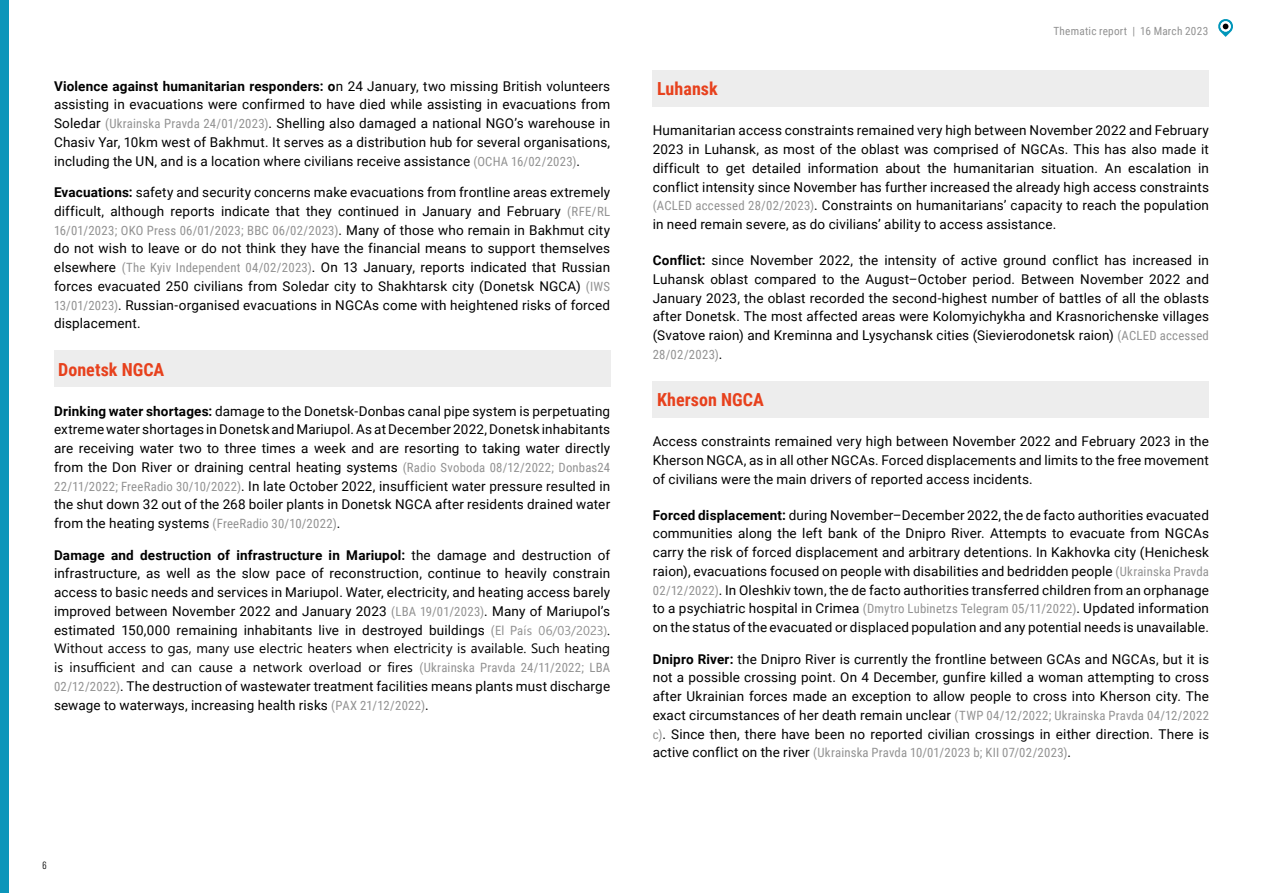
<style>
.page{position:relative;width:1263px;height:893px;background:#fff}
.page>*{position:absolute;margin:0;border:0;box-sizing:border-box;transform-origin:0 0}
.t1{font:700 18px "Roboto Condensed";letter-spacing:.005em;color:#e7411d}
.t2{font:13.5px/18.8px "Roboto";letter-spacing:.01em;color:#000;text-align:justify}
.t3{font:13.5px/18.8px "Segoe UI";letter-spacing:.01em;color:#000}
.t4{font:12.75px "Roboto Condensed";letter-spacing:.015em;color:#929292}
.t5{font:11.25px "Roboto Condensed";letter-spacing:.02em;color:#929292}
.t6{font:10.5px "Bebas Neue Pro Middle";color:#000}
.s1{font-weight:700}
.s2{font-family:"Roboto Condensed";font-size:12.75px;color:#929292}
.s3{font-family:"Roboto";font-size:13.5px;color:#000}
.s4{font-family:"Segoe UI";font-size:12.75px;color:#929292}
.s5{font-family:"Segoe UI"}
</style>
<div class="page">
<svg style="left:1218px;top:19px;width:15px;height:18px"></svg>
<div style="left:0;top:0;width:9px;height:893px;background:#0c96ba"></div>
<div style="left:54px;top:350px;width:556px;height:37px;background:#ededed"></div>
<div style="left:653px;top:70px;width:556px;height:37px;background:#ededed"></div>
<div style="left:653px;top:381px;width:556px;height:36px;background:#ededed"></div>
<p class="t2" style="left:54px;top:76px;width:558px"><span class="s1">Violence against humanitarian responders: o</span>n 24 January, two missing British volunteers assisting in evacuations were confirmed to have died while assisting in evacuations from Soledar <span class="s2">(Ukrainska Pravda 24/01/2023)</span>. Shelling also damaged a national NGO’s warehouse in Chasiv Yar, 10km west of Bakhmut. It serves as a distribution hub for several organisations, including the UN, and is a location where civilians receive assistance <span class="s2">(OCHA 16/02/2023)</span>.</p>
<p class="t2" style="left:54px;top:183px;width:558px"><span class="s1">Evacuations:</span> safety and security concerns make evacuations from frontline areas extremely difficult, although reports indicate that they continued in January and February <span class="s2">(RFE/RL</span></p>
<p class="t4" style="left:54px;top:221px;width:558px">16/01/2023; OKO Press 06/01/2023; BBC 06/02/2023)<span class="s3">. Many of those who remain in Bakhmut city</span></p>
<p class="t2" style="left:54px;top:239px;width:558px">do not wish to leave or do not think they have the financial means to support themselves elsewhere <span class="s2">(The Kyiv Independent 04/02/2023)</span>. On 13 January, reports indicated that Russian forces evacuated 250 civilians from Soledar city to Shakhtarsk city (Donetsk NGCA) <span class="s2">(IWS 13/01/2023)</span>. Russian-organised evacuations in NGCAs come with heightened risks of forced displacement.</p>
<h1 class="t1" style="left:58px;top:357px;width:108px">Donetsk NGCA</h1>
<p class="t2" style="left:54px;top:401px;width:558px"><span class="s1">Drinking water shortages:</span> damage to the Donetsk-Donbas canal pipe system is perpetuating extreme water shortages in Donetsk and Mariupol. As at December 2022, Donetsk inhabitants are receiving water two to three times a week and are resorting to taking water directly from the Don River or draining central heating systems <span class="s2">(Radio Svoboda 08/12/2022; Donbas24<br>22/11/2022; FreeRadio 30/10/2022)</span>. In late October 2022, insufficient water pressure resulted in the shut down 32 out of the 268 boiler plants in Donetsk NGCA after residents drained water from the heating systems <span class="s2">(FreeRadio 30/10/2022)</span>.</p>
<p class="t2" style="left:54px;top:545px;width:558px"><span class="s1">Damage and destruction of infrastructure in Mariupol:</span> the damage and destruction of infrastructure, as well as the slow pace of reconstruction, continue to heavily constrain access to basic needs and services in Mariupol. Water, electricity, and heating access barely improved between November 2022 and January 2023 <span class="s2">(LBA 19/01/2023)</span>. Many of Mariupol’s estimated 150,000 remaining inhabitants live in destroyed buildings <span class="s2">(El Pa</span><span class="s4">ís 06/03/2023)</span><span class="s5">.</span></p>
<p class="t3" style="left:54px;top:638px;width:558px">Without access to gas, many use electric heaters when electricity is available. Such heating is insufficient and can cause a network overload or fires <span class="s2">(Ukrainska Pravda 24/11/2022; LBA</span></p>
<p class="t2" style="left:54px;top:676px;width:558px"><span class="s2">02/12/2022)</span>. The destruction of wastewater treatment facilities means plants must discharge sewage to waterways, increasing health risks <span class="s2">(PAX 21/12/2022)</span>.</p>
<p class="t6" style="left:43px;top:859px;width:6px">6</p>
<p class="t5" style="left:1053px;top:24px;width:156px">Thematic report | 16 March 2023</p>
<h1 class="t1" style="left:657px;top:76px;width:62px">Luhansk</h1>
<p class="t2" style="left:653px;top:121px;width:558px">Humanitarian access constraints remained very high between November 2022 and February 2023 in Luhansk, as most of the oblast was comprised of NGCAs. This has also made it difficult to get detailed information about the humanitarian situation. An escalation in conflict intensity since November has further increased the already high access constraints <span class="s2">(ACLED accessed 28/02/2023)</span>. Constraints on humanitarians’ capacity to reach the population in need remain severe, as do civilians’ ability to access assistance.</p>
<p class="t2" style="left:653px;top:250px;width:558px"><span class="s1">Conflict:</span> since November 2022, the intensity of active ground conflict has increased in Luhansk oblast compared to the August–October period. Between November 2022 and January 2023, the oblast recorded the second-highest number of battles of all the oblasts after Donetsk. The most affected areas were Kolomyichykha and Krasnorichenske villages (Svatove raion) and Kreminna and Lysychansk cities (Sievierodonetsk raion) <span class="s2">(ACLED accessed</span></p>
<p class="t4" style="left:653px;top:345px;width:71px">28/02/2023)<span class="s3">.</span></p>
<h1 class="t1" style="left:657px;top:387px;width:108px">Kherson NGCA</h1>
<p class="t2" style="left:653px;top:431px;width:558px">Access constraints remained very high between November 2022 and February 2023 in the Kherson NGCA, as in all other NGCAs. Forced displacements and limits to the free movement of civilians were the main drivers of reported access incidents.</p>
<p class="t2" style="left:653px;top:505px;width:558px"><span class="s1">Forced displacement:</span> during November–December 2022, the de facto authorities evacuated communities along the left bank of the Dnipro River. Attempts to evacuate from NGCAs carry the risk of forced displacement and arbitrary detentions. In Kakhovka city (Henichesk raion), evacuations focused on people with disabilities and bedridden people <span class="s2">(Ukrainska Pravda 02/12/2022)</span>. In Oleshkiv town, the de facto authorities transferred children from an orphanage to a psychiatric hospital in Crimea <span class="s2">(Dmytro Lubinetzs Telegram 05/11/2022)</span>. Updated information on the status of the evacuated or displaced population and any potential needs is unavailable.</p>
<p class="t2" style="left:653px;top:649px;width:558px"><span class="s1">Dnipro River:</span> the Dnipro River is currently the frontline between GCAs and NGCAs, but it is not a possible crossing point. On 4 December, gunfire killed a woman attempting to cross after Ukrainian forces made an exception to allow people to cross into Kherson city. The exact circumstances of her death remain unclear <span class="s2">(TWP 04/12/2022; Ukrainska Pravda 04/12/2022 c)</span>. Since then, there have been no reported civilian crossings in either direction. There is</p>
<p class="t4" style="left:653px;top:744px;width:420px"><span class="s3">active conflict on the river</span> (Ukrainska Pravda 10/01/2023 b; KII 07/02/2023)<span class="s3">.</span></p>
</div>
